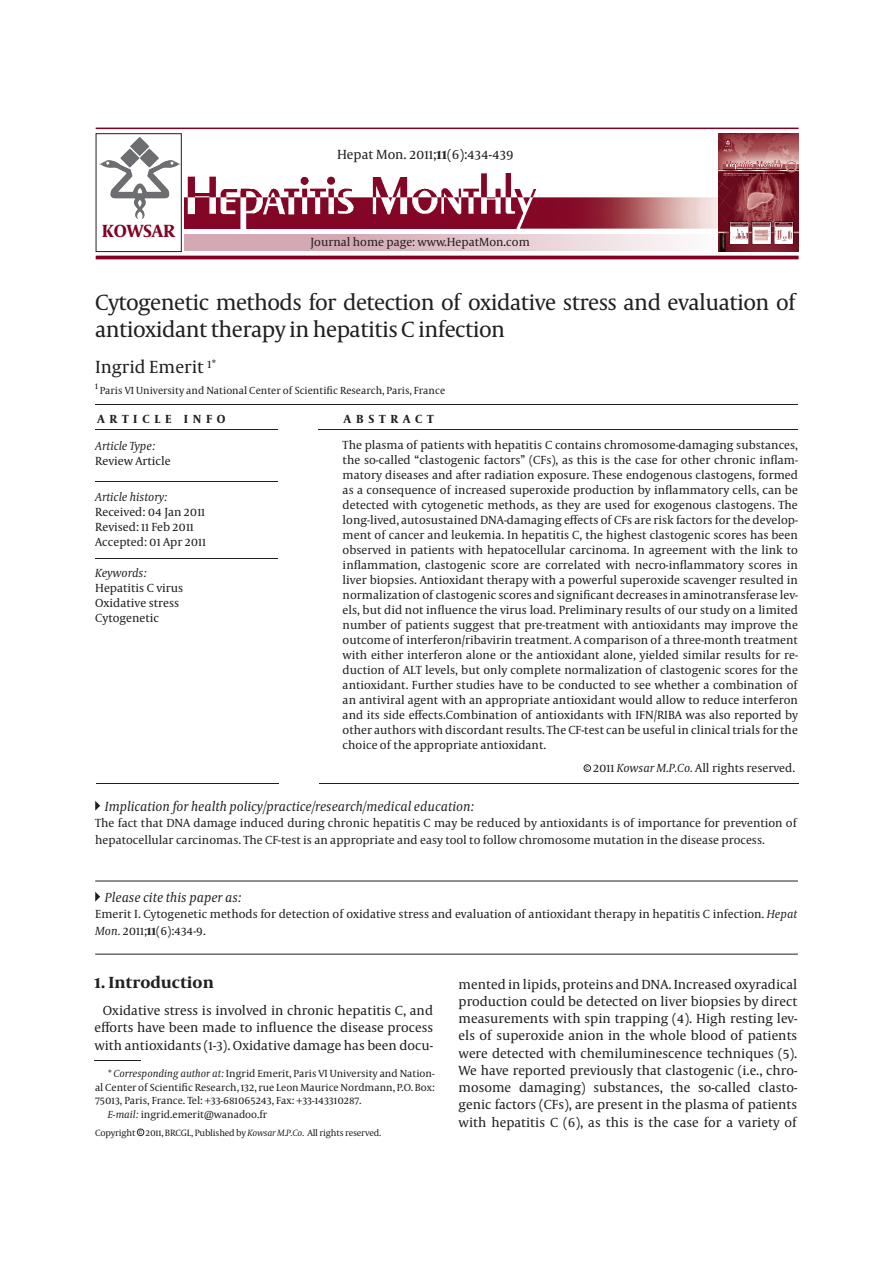
<style>
.page{position:relative;width:893px;height:1263px;background:#fff}
.page>*{position:absolute;margin:0;border:0;box-sizing:border-box;transform-origin:0 0}
.Titr{font:22.5px/27px "Capitolium News";letter-spacing:-.025em;color:#231f20}
.Article_Name{font:18px "Capitolium News";color:#231f20}
.t1{font:700 18px "Capitolium News";color:#820123}
.First_line{font:700 16.5px "Capitolium News";color:#231f20}
.First_line-2{font:13.5px/17.2px "Capitolium News";color:#231f20;text-align:justify}
.t2{font:italic 13.5px "Capitolium News";color:#231f20}
.t3{font:12px/15px "Capitolium News";color:#231f20}
.t4{font:italic 12px "Capitolium News";color:#231f20}
.t5{font:700 12px "Capitolium News";letter-spacing:.4em;color:#231f20}
.t6{font:10.5px/13.5px "Capitolium News";color:#231f20;text-align:justify}
.t7{font:9.3px "Capitolium News";letter-spacing:-.02em;color:#231f20}
.t8{font:6.75px "Arial";color:#231f20}
.s1{font-weight:700}
.s2{font-style:italic}
</style>
<div class="page">
<img style="left:99px;top:137px;width:81px;height:83px">
<div style="left:96px;top:133px;width:86px;height:119px;border:1px solid #231f20"></div>
<hr style="left:96px;top:256px;width:703px;height:3px;background:#820123">
<hr style="left:96px;top:128px;width:703px;height:1px;background:#820123">
<img style="left:185px;top:173px;width:533px;height:56px">
<svg style="left:185px;top:234px;width:499px;height:17px;background:#e0c2c9"></svg>
<img style="left:718px;top:134px;width:81px;height:118px">
<hr style="left:95px;top:558px;width:183px;height:1px;background:#231f20">
<hr style="left:95px;top:481px;width:183px;height:1px;background:#231f20">
<hr style="left:95px;top:404px;width:703px;height:1px;background:#231f20">
<hr style="left:318px;top:429px;width:480px;height:1px;background:#231f20">
<hr style="left:95px;top:429px;width:183px;height:1px;background:#231f20">
<hr style="left:95px;top:1060px;width:46px;height:1px;background:#231f20">
<div style="left:584px;top:764px;width:7px;height:8px;border:1px solid #231f20;border-radius:50%"></div>
<svg style="left:95px;top:801px;width:5px;height:10px"></svg>
<hr style="left:96px;top:783px;width:183px;height:1px;background:#231f20">
<hr style="left:319px;top:783px;width:479px;height:1px;background:#231f20">
<svg style="left:95px;top:892px;width:5px;height:10px"></svg>
<hr style="left:95px;top:881px;width:703px;height:1px;background:#231f20">
<hr style="left:95px;top:954px;width:703px;height:1px;background:#231f20">
<div style="left:137px;top:1129px;width:7px;height:7px;border:1px solid #231f20;border-radius:50%"></div>
<p class="t1" style="left:102px;top:221px;width:75px">KOWSAR</p>
<p class="First_line-2" style="left:337px;top:146px;width:178px">Hepat Mon. 2011;<span class="s1">11</span>(6):434-439</p>
<p class="t3" style="left:311px;top:234px;width:221px">Journal home page: www.HepatMon.com</p>
<p class="Titr" style="left:95px;top:289px;width:702px">Cytogenetic methods for detection of oxidative stress and evaluation of antioxidant therapy in hepatitis C infection</p>
<p class="Article_Name" style="left:95px;top:356px;width:122px">Ingrid Emerit <sup>1*</sup></p>
<p class="t6" style="left:95px;top:383px;width:352px"><sup>1</sup> Paris VI University and National Center of Scientific Research, Paris, France</p>
<p class="t5" style="left:97px;top:413px;width:130px">ARTICLE INFO</p>
<p class="t4" style="left:95px;top:439px;width:62px">Article Type:</p>
<p class="t3" style="left:95px;top:454px;width:77px">Review Article</p>
<p class="t4" style="left:95px;top:491px;width:74px">Article history:</p>
<p class="t3" style="left:95px;top:505px;width:111px">Received: 04 Jan 2011</p>
<p class="t3" style="left:95px;top:520px;width:100px">Revised: 11 Feb 2011</p>
<p class="t3" style="left:95px;top:535px;width:112px">Accepted: 01 Apr 2011</p>
<p class="t4" style="left:95px;top:567px;width:53px">Keywords:</p>
<p class="t3" style="left:95px;top:581px;width:90px">Hepatitis C virus</p>
<p class="t3" style="left:95px;top:596px;width:85px">Oxidative stress</p>
<p class="t3" style="left:95px;top:611px;width:65px">Cytogenetic</p>
<p class="t5" style="left:344px;top:412px;width:91px">ABSTRACT</p>
<p class="t3" style="left:343px;top:438px;width:457px;text-align:justify">The plasma of patients with hepatitis C contains chromosome-damaging substances, the so-called “clastogenic factors” (CFs), as this is the case for other chronic inflam&shy;matory diseases and after radiation exposure. These endogenous clastogens, formed as a consequence of increased superoxide production by inflammatory cells, can be detected with cytogenetic methods, as they are used for exogenous clastogens. The long-lived, autosustained DNA-damaging effects of CFs are risk factors for the develop&shy;ment of cancer and leukemia. In hepatitis C, the highest clastogenic scores has been observed in patients with hepatocellular carcinoma. In agreement with the link to inflammation, clastogenic score are correlated with necro-inflammatory scores in liver biopsies. Antioxidant therapy with a powerful superoxide scavenger resulted in normalization of clastogenic scores and significant decreases in aminotransferase lev&shy;els, but did not influence the virus load. Preliminary results of our study on a limited number of patients suggest that pre-treatment with antioxidants may improve the outcome of interferon/ribavirin treatment. A comparison of a three-month treatment with either interferon alone or the antioxidant alone, yielded similar results for re&shy;duction of ALT levels, but only complete normalization of clastogenic scores for the antioxidant. Further studies have to be conducted to see whether a combination of an antiviral agent with an appropriate antioxidant would allow to reduce interferon and its side effects.Combination of antioxidants with IFN/RIBA was also reported by other authors with discordant results. The CF-test can be useful in clinical trials for the choice of the appropriate antioxidant.</p>
<p class="t8" style="left:585px;top:763px;width:5px">c</p>
<p class="t3" style="left:593px;top:760px;width:203px">2011 <span class="s2">Kowsar M.P.Co.</span> All rights reserved.</p>
<p class="t2" style="left:105px;top:799px;width:371px">Implication for health policy/practice/research/medical education:</p>
<p class="t3" style="left:95px;top:815px;width:703px;line-height:16.5px">The fact that DNA damage induced during chronic hepatitis C may be reduced by antioxidants is of importance for prevention of hepatocellular carcinomas. The CF-test is an appropriate and easy tool to follow chromosome mutation in the disease process.</p>
<p class="t2" style="left:105px;top:889px;width:138px">Please cite this paper as:</p>
<p class="t3" style="left:95px;top:906px;width:704px;line-height:16.5px">Emerit I. Cytogenetic methods for detection of oxidative stress and evaluation of antioxidant therapy in hepatitis C infection. <span class="s2">Hepat<br>Mon.</span> 2011;<span class="s1">11</span>(6):434-9.</p>
<p class="First_line" style="left:94px;top:973px;width:121px">1. Introduction</p>
<p class="First_line-2" style="left:94px;top:1002px;width:340px;text-indent:9px">Oxidative stress is involved in chronic hepatitis C, and efforts have been made to influence the disease process with antioxidants (1-3). Oxidative damage has been docu-</p>
<p class="t6" style="left:95px;top:1067px;width:341px;text-indent:13px">* <span class="s2">Corresponding author at:</span> Ingrid Emerit, Paris VI University and Nation&shy;al Center of Scientific Research, 132, rue Leon Maurice Nordmann, P.O. Box:<br>75013, Paris, France. Tel: +33-681065243, Fax: +33-143310287.</p>
<p class="t6" style="left:108px;top:1107px;width:161px"><span class="s2">E-mail:</span> ingrid.emerit@wanadoo.fr</p>
<p class="t7" style="left:95px;top:1127px;width:42px">Copyright</p>
<p class="t8" style="left:139px;top:1127px;width:5px">c</p>
<p class="t7" style="left:146px;top:1127px;width:237px">2011, BRCGL, Published by <span class="s2">Kowsar M.P.Co</span>. All rights reserved.</p>
<p class="First_line-2" style="left:459px;top:976px;width:340px">mented in lipids, proteins and DNA. Increased oxyradical production could be detected on liver biopsies by direct measurements with spin trapping (4). High resting lev&shy;els of superoxide anion in the whole blood of patients were detected with chemiluminescence techniques (5).<br>We have reported previously that clastogenic (i.e., chro&shy;mosome damaging) substances, the so-called clasto&shy;genic factors (CFs), are present in the plasma of patients with hepatitis C (6), as this is the case for a variety of</p>
</div>
